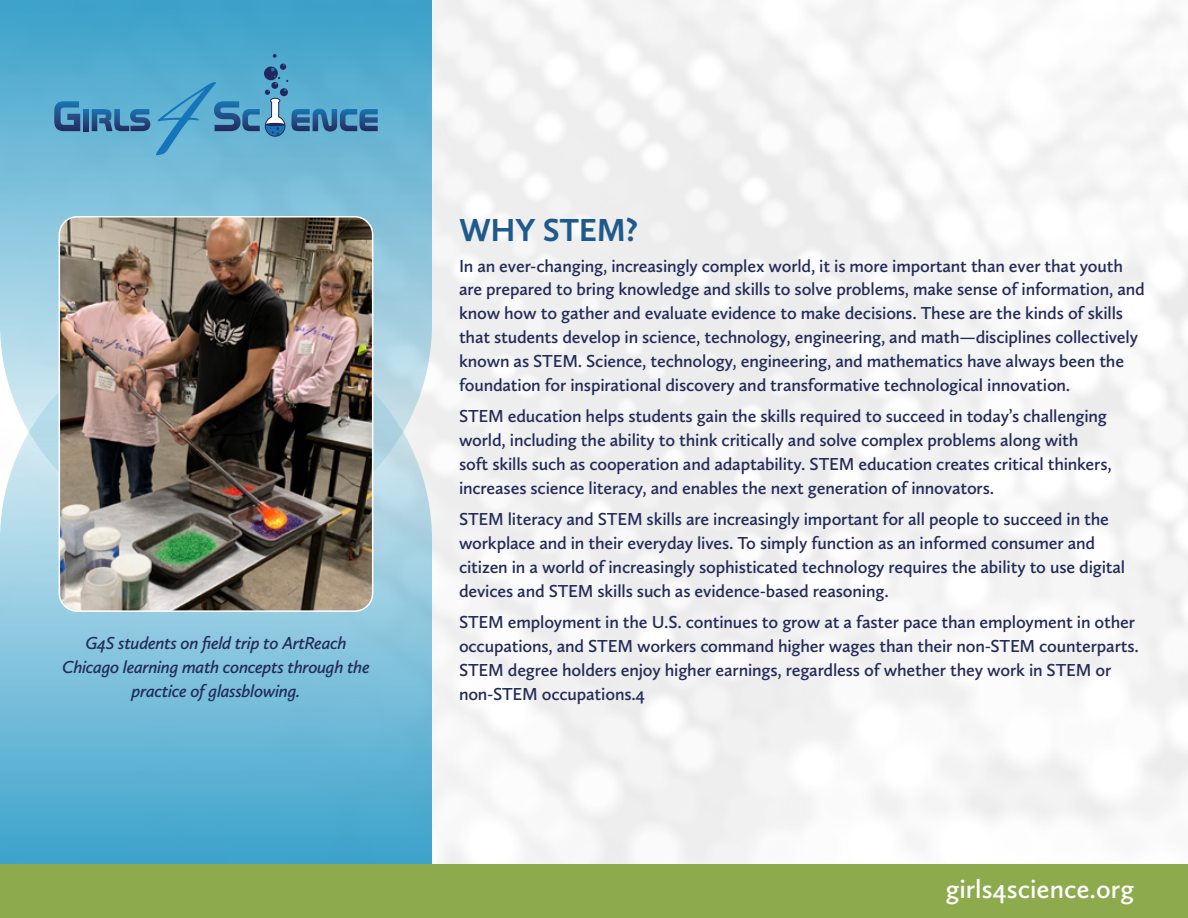
<style>
.page{position:relative;width:1188px;height:918px;background:#fff}
.page>*{position:absolute;margin:0;border:0;box-sizing:border-box;transform-origin:0 0}
.t1{font:700 33px "Calluna Sans";letter-spacing:-.01em;color:#205a8c}
.t2{font:600 27px "Calluna Sans";color:#fff}
.t3{font:600 18px/24px "Calluna Sans";letter-spacing:-.01em;color:#232b59}
.t4{font:italic 600 18px/24px "Calluna Sans";letter-spacing:-.02em;color:#232b59;text-align:center}
</style>
<div class="page">
<div style="left:0;top:864px;width:1188px;height:54px;background:#8dab4d"></div>
<svg style="left:0;top:0;width:432px;height:324px;background:#68b5d4"></svg>
<svg style="left:54px;top:101px;width:26px;height:30px"></svg>
<svg style="left:83px;top:109px;width:6px;height:22px"></svg>
<svg style="left:92px;top:109px;width:58px;height:22px"></svg>
<svg style="left:273px;top:54px;width:4px;height:4px"></svg>
<svg style="left:156px;top:64px;width:222px;height:91px;background:#56a2c7"></svg>
<svg style="left:0;top:324px;width:432px;height:540px;background:#7cbfda"></svg>
<img style="left:59px;top:217px;width:314px;height:394px">
<div style="left:59px;top:216px;width:314px;height:396px;border:2px solid #fff;border-radius:18px"></div>
<p class="t4" style="left:62px;top:631px;width:309px">G4S students on field trip to ArtReach<br>Chicago learning math concepts through the practice of glassblowing.</p>
<h1 class="t1" style="left:459px;top:209px;width:181px">WHY STEM?</h1>
<p class="t3" style="left:459px;top:253px;width:687px">In an ever-changing, increasingly complex world, it is more important than ever that youth are prepared to bring knowledge and skills to solve problems, make sense of information, and know how to gather and evaluate evidence to make decisions. These are the kinds of skills that students develop in science, technology, engineering, and math—disciplines collectively known as STEM. Science, technology, engineering, and mathematics have always been the foundation for inspirational discovery and transformative technological innovation.</p>
<p class="t3" style="left:459px;top:404px;width:654px">STEM education helps students gain the skills required to succeed in today’s challenging world, including the ability to think critically and solve complex problems along with soft skills such as cooperation and adaptability. STEM education creates critical thinkers, increases science literacy, and enables the next generation of innovators.</p>
<p class="t3" style="left:459px;top:507px;width:668px">STEM literacy and STEM skills are increasingly important for all people to succeed in the workplace and in their everyday lives. To simply function as an informed consumer and citizen in a world of increasingly sophisticated technology requires the ability to use digital devices and STEM skills such as evidence-based reasoning.</p>
<p class="t3" style="left:459px;top:609px;width:681px">STEM employment in the U.S. continues to grow at a faster pace than employment in other occupations, and STEM workers command higher wages than their non-STEM counterparts.<br>STEM degree holders enjoy higher earnings, regardless of whether they work in STEM or non-STEM occupations.4</p>
<h2 class="t2" style="left:946px;top:873px;width:190px">girls4science.org</h2>
</div>
